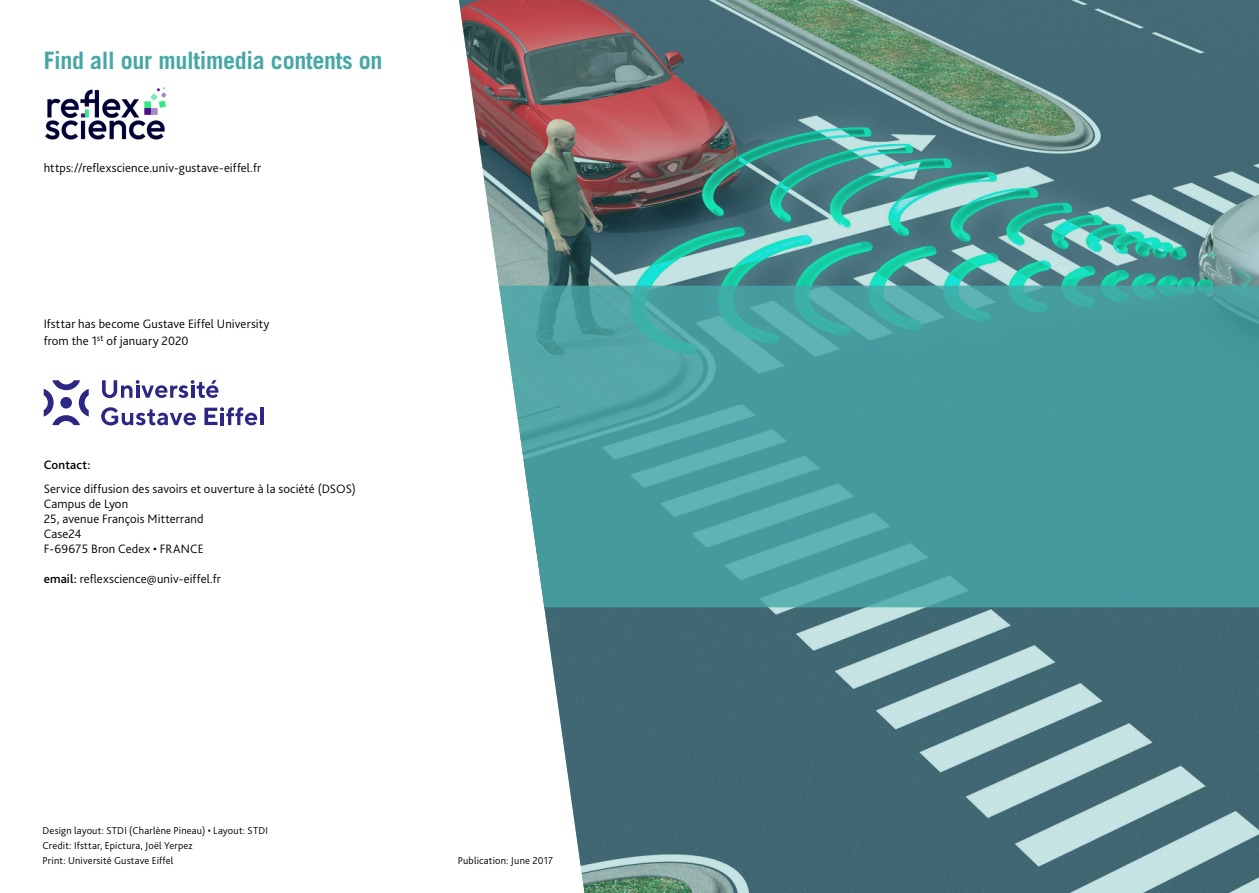
<style>
.page{position:relative;width:1259px;height:893px;background:#fff}
.page>*{position:absolute;margin:0;border:0;box-sizing:border-box;transform-origin:0 0}
.t1{font:700 24px "Trade Gothic LT Std";letter-spacing:-.015em;color:#46a7a7}
.t2{font:300 12.75px/15px "Bliss Pro";letter-spacing:.01em;color:#000}
.t3{font:500 12.75px "Bliss Pro";letter-spacing:.015em;color:#000}
.t4{font:300 10.5px/15px "Bliss Pro";letter-spacing:.015em;color:#000}
.s1{font-weight:500}
</style>
<div class="page">
<img style="left:459px;top:0;width:800px;height:893px">
<svg style="left:499px;top:286px;width:760px;height:321px;background:#50a2a3"></svg>
<svg style="left:44px;top:380px;width:45px;height:45px"></svg>
<div style="left:60px;top:397px;width:12px;height:12px;background:#2c2684;border-radius:50%"></div>
<svg style="left:102px;top:380px;width:116px;height:18px"></svg>
<svg style="left:101px;top:407px;width:95px;height:18px"></svg>
<svg style="left:204px;top:407px;width:53px;height:18px"></svg>
<hr style="left:260px;top:408px;width:3px;height:17px;background:#2c2684">
<img style="left:45px;top:87px;width:122px;height:53px">
<h1 class="t1" style="left:44px;top:46px;width:340px">Find all our multimedia contents on</h1>
<p class="t2" style="left:44px;top:159px;width:219px">https://reflexscience.univ-gustave-eiffel.fr</p>
<p class="t2" style="left:44px;top:315px;width:227px;line-height:17.2px">Ifsttar has become Gustave Eiffel University from the 1<sup>st</sup> of january 2020</p>
<p class="t3" style="left:44px;top:457px;width:48px">Contact:</p>
<p class="t2" style="left:44px;top:481px;width:314px">Service diffusion des savoirs et ouverture à la société (DSOS)<br>Campus de Lyon<br>25, avenue François Mitterrand<br>Case24<br>F-69675 Bron Cedex • FRANCE</p>
<p class="t2" style="left:44px;top:571px;width:179px"><span class="s1">email:</span> reflexscience@univ-eiffel.fr</p>
<p class="t4" style="left:43px;top:823px;width:227px">Design layout: STDI (Charlène Pineau) • Layout: STDI<br>Credit: Ifsttar, Epictura, Joël Yerpez<br>Print: Université Gustave Eiffel</p>
<p class="t4" style="left:458px;top:853px;width:97px">Publication: June 2017</p>
</div>
